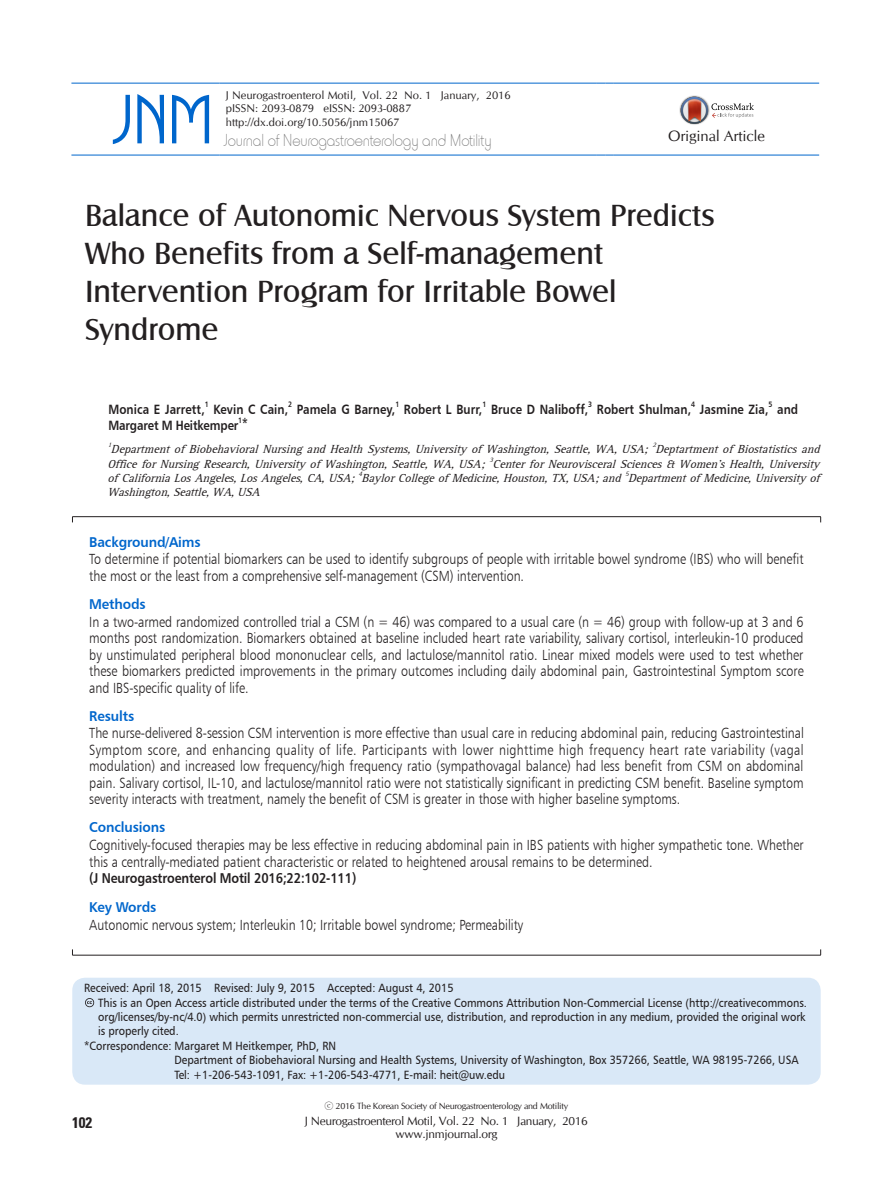
<style>
.page{position:relative;width:893px;height:1191px;background:#fff}
.page>*{position:absolute;margin:0;border:0;box-sizing:border-box;transform-origin:0 0}
.t1{font:500 64.5px "Busorama IT Cby BT";color:#06c}
.t2{font:31.5px/37.8px "Castle T";color:#231f20}
.t3{font:18px "Horatio D Ligh";letter-spacing:-.015em;color:#787878;scale:.9 1}
.t4{font:15.3px "Univeconbol";color:#231f20}
.t5{font:15px "CG Omega";letter-spacing:-.01em;color:#231f20}
.t6{font:14.7px/16.5px "Humanist 777 BT Light B";color:#231f20;scale:.85 1}
.t7{font:14.25px "Humanist 777 BT Bold B";letter-spacing:-.01em;color:#06c;scale:.95 1}
.t8{font:14.25px "Humanist 777 BT Bold B";letter-spacing:-.01em;color:#231f20;scale:.87 1}
.t9{font:13.5px "Humanist 777 BT Bold B";letter-spacing:.005em;color:#231f20;scale:.85 1}
.t10{font:12px "Humanist 777 BT Roman B";color:#231f20;scale:.9 1}
.t11{font:italic 12px "Rotisser";letter-spacing:-.01em;color:#231f20}
.t12{font:12px/13.5px "CG Omega";letter-spacing:-.025em;color:#231f20;text-align:center}
.t13{font:11.25px/13.5px "CG Omega";color:#231f20}
.t14{font:9px "CG Omega";letter-spacing:-.025em;color:#231f20}
.t15{font:7.8px "Humanist 777 BT Bold B";color:#231f20;scale:.85 1}
.t16{font:italic 7.05px "Rotisser";color:#231f20}
.s1{font-size:13.5px}
.s2{font-family:"Batang Che"}
</style>
<div class="page">
<hr style="left:72px;top:516px;width:749px;height:1px;background:#231f20">
<hr style="left:72px;top:955px;width:749px;height:1px;background:#231f20">
<div style="left:72px;top:977px;width:749px;height:107px;background:#d9e8f7;border-radius:13px"></div>
<svg style="left:85px;top:998px;width:10px;height:10px"></svg>
<hr style="left:71px;top:83px;width:148px;height:1px;background:#06c">
<hr style="left:71px;top:155px;width:148px;height:1px;background:#06c">
<hr style="left:219px;top:83px;width:378px;height:1px;background:#06c">
<svg style="left:597px;top:83px;width:17px;height:1px"></svg>
<hr style="left:614px;top:83px;width:205px;height:1px;background:#06c">
<hr style="left:614px;top:155px;width:205px;height:1px;background:#06c">
<svg style="left:597px;top:155px;width:17px;height:1px"></svg>
<hr style="left:219px;top:155px;width:378px;height:1px;background:#06c">
<img style="left:679px;top:95px;width:22px;height:30px">
<svg style="left:681px;top:97px;width:73px;height:27px"></svg>
<h1 class="t1" style="left:112px;top:81px;width:102px">JNM</h1>
<p class="t13" style="left:226px;top:89px;width:286px">J Neurogastroenterol Motil, Vol. 22 No. 1 January, 2016 pISSN: 2093-0879 eISSN: 2093-0887 http://dx.doi.org/10.5056/jnm15067</p>
<p class="t3" style="left:224px;top:130px;width:299px">Journal of Neurogastroenterology and Motility</p>
<p class="t5" style="left:668px;top:127px;width:98px">Original Article</p>
<h2 class="t2" style="left:85px;top:197px;width:631px">Balance of Autonomic Nervous System Predicts Who Benefits from a Self-management Intervention Program for Irritable Bowel Syndrome</h2>
<p class="t9" style="left:108px;top:400px;width:115px">Monica E Jarrett,</p>
<p class="t15" style="left:205px;top:399px;width:6px">1</p>
<p class="t9" style="left:213px;top:400px;width:89px">Kevin C Cain,</p>
<p class="t15" style="left:288px;top:399px;width:6px">2</p>
<p class="t9" style="left:297px;top:400px;width:117px">Pamela G Barney,</p>
<p class="t15" style="left:395px;top:399px;width:6px">1</p>
<p class="t9" style="left:404px;top:400px;width:94px">Robert L Burr,</p>
<p class="t15" style="left:482px;top:399px;width:6px">1</p>
<p class="t9" style="left:491px;top:400px;width:116px">Bruce D Naliboff,</p>
<p class="t15" style="left:588px;top:399px;width:6px">3</p>
<p class="t9" style="left:597px;top:400px;width:112px">Robert Shulman,</p>
<p class="t15" style="left:691px;top:399px;width:6px">4</p>
<p class="t9" style="left:700px;top:400px;width:82px">Jasmine Zia,</p>
<p class="t15" style="left:768px;top:399px;width:6px">5</p>
<p class="t9" style="left:777px;top:400px;width:26px">and</p>
<p class="t9" style="left:108px;top:416px;width:154px">Margaret M Heitkemper</p>
<p class="t15" style="left:238px;top:416px;width:13px">1<span class="s1">*</span></p>
<p class="t16" style="left:108px;top:441px;width:7px">1</p>
<p class="t11" style="left:111px;top:442px;width:714px">Department of Biobehavioral Nursing and Health Systems, University of Washington, Seattle, WA, USA; Deptartment of Biostatistics and</p>
<p class="t16" style="left:652px;top:441px;width:7px">2</p>
<p class="t11" style="left:107px;top:457px;width:717px">Office for Nursing Research, University of Washington, Seattle, WA, USA; Center for Neurovisceral Sciences &amp; Women’s Health, University</p>
<p class="t16" style="left:489px;top:455px;width:7px">3</p>
<p class="t11" style="left:107px;top:471px;width:714px">of California Los Angeles, Los Angeles, CA, USA; Baylor College of Medicine, Houston, TX, USA; and Department of Medicine, University of</p>
<p class="t16" style="left:358px;top:470px;width:7px">4</p>
<p class="t16" style="left:625px;top:470px;width:7px">5</p>
<p class="t11" style="left:107px;top:485px;width:158px">Washington,Seattle,WA,USA</p>
<p class="t7" style="left:89px;top:532px;width:119px">Background/Aims</p>
<p class="t6" style="left:89px;top:550px;width:842px">To determine if potential biomarkers can be used to identify subgroups of people with irritable bowel syndrome (IBS) who will benefit the most or the least from a comprehensive self-management (CSM) intervention.</p>
<p class="t7" style="left:89px;top:595px;width:61px">Methods</p>
<p class="t6" style="left:89px;top:613px;width:842px;text-align:justify">In a two-armed randomized controlled trial a CSM (n = 46) was compared to a usual care (n = 46) group with follow-up at 3 and 6 months post randomization. Biomarkers obtained at baseline included heart rate variability, salivary cortisol, interleukin-10 produced by unstimulated peripheral blood mononuclear cells, and lactulose/mannitol ratio. Linear mixed models were used to test whether these biomarkers predicted improvements in the primary outcomes including daily abdominal pain, Gastrointestinal Symptom score and IBS-specific quality of life.</p>
<p class="t7" style="left:89px;top:706px;width:49px">Results</p>
<p class="t6" style="left:89px;top:724px;width:842px;text-align:justify">The nurse-delivered 8-session CSM intervention is more effective than usual care in reducing abdominal pain, reducing Gastrointestinal Symptom score, and enhancing quality of life. Participants with lower nighttime high frequency heart rate variability (vagal modulation) and increased low frequency/high frequency ratio (sympathovagal balance) had less benefit from CSM on abdominal pain. Salivary cortisol, IL-10, and lactulose/mannitol ratio were not statistically significant in predicting CSM benefit. Baseline symptom severity interacts with treatment, namely the benefit of CSM is greater in those with higher baseline symptoms.</p>
<p class="t7" style="left:89px;top:818px;width:81px">Conclusions</p>
<p class="t6" style="left:89px;top:836px;width:842px">Cognitively-focused therapies may be less effective in reducing abdominal pain in IBS patients with higher sympathetic tone. Whether this a centrally-mediated patient characteristic or related to heightened arousal remains to be determined.</p>
<p class="t8" style="left:89px;top:868px;width:309px">(J Neurogastroenterol Motil 2016;22:102-111)</p>
<p class="t7" style="left:89px;top:898px;width:72px">Key Words</p>
<p class="t6" style="left:89px;top:916px;width:512px">Autonomic nervous system; Interleukin 10; Irritable bowel syndrome; Permeability</p>
<p class="t10" style="left:84px;top:980px;width:412px">Received: April 18, 2015 Revised: July 9, 2015 Accepted: August 4, 2015</p>
<p class="t10" style="left:98px;top:995px;width:789px">This is an Open Access article distributed under the terms of the Creative Commons Attribution Non-Commercial License (http://creativecommons.</p>
<p class="t10" style="left:98px;top:1009px;width:788px">org/licenses/by-nc/4.0) which permits unrestricted non-commercial use, distribution, and reproduction in any medium, provided the original work</p>
<p class="t10" style="left:98px;top:1023px;width:91px">is properly cited.</p>
<p class="t10" style="left:84px;top:1038px;width:282px">*Correspondence: Margaret M Heitkemper, PhD, RN</p>
<p class="t10" style="left:175px;top:1052px;width:695px">Department of Biobehavioral Nursing and Health Systems, University of Washington, Box 357266, Seattle, WA 98195-7266, USA</p>
<p class="t10" style="left:175px;top:1067px;width:369px">Tel: +1-206-543-1091, Fax: +1-206-543-4771, E-mail: heit@uw.edu</p>
<p class="t4" style="left:72px;top:1112px;width:21px">102</p>
<p class="t14" style="left:325px;top:1100px;width:245px"><span class="s2">ⓒ</span> 2016 The Korean Society of Neurogastroenterology and Motility</p>
<p class="t12" style="left:305px;top:1114px;width:285px">J Neurogastroenterol Motil, Vol. 22 No. 1 January, 2016 www.jnmjournal.org</p>
</div>
